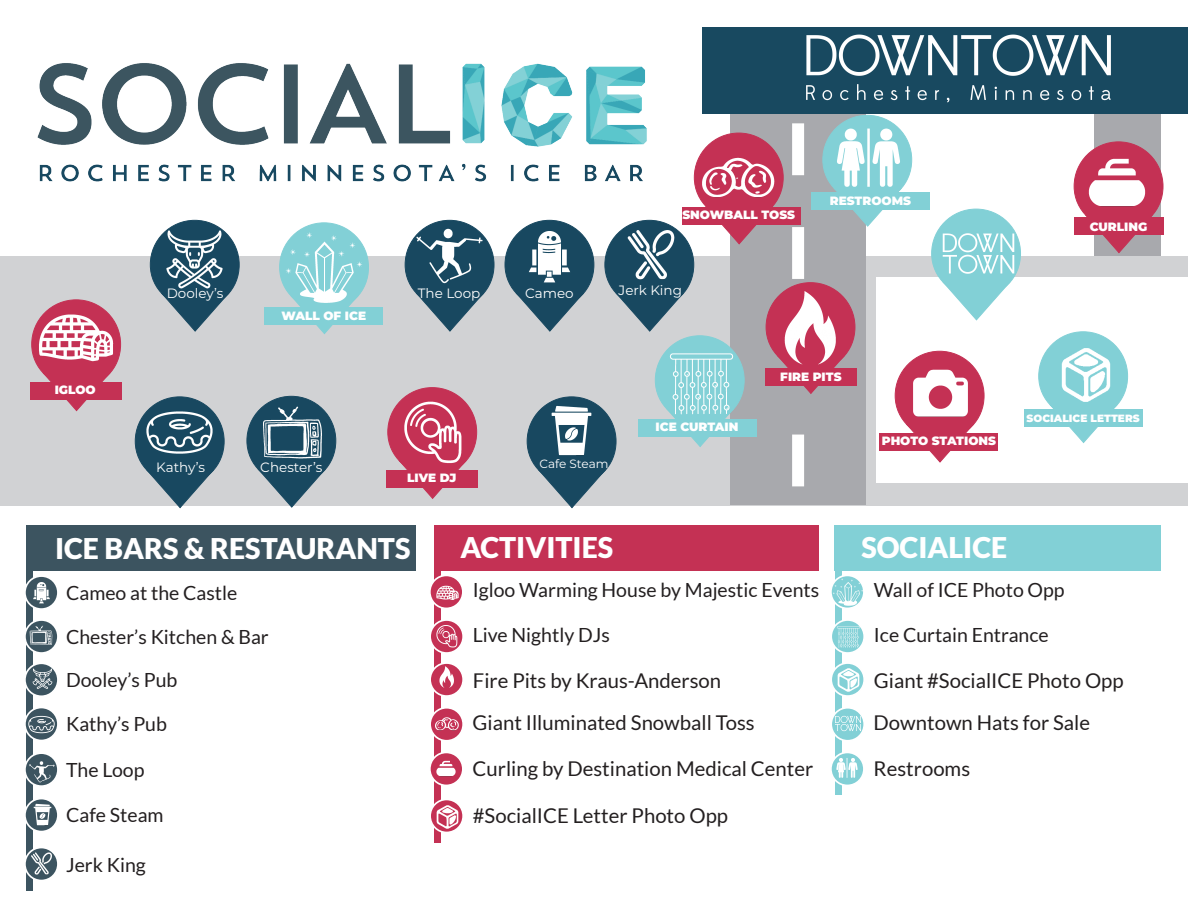
<style>
.page{position:relative;width:1188px;height:918px;background:#fff}
.page>*{position:absolute;margin:0;border:0;box-sizing:border-box;transform-origin:0 0}
.t1{font:900 28.5px "Lato";color:#fff}
.t2{font:20.4px "Lato";color:#231f20}
.t3{font:19.5px "Lato";color:#231f20}
.t4{font:13.5px "Montserrat";color:#fff}
.t5{font:900 12px "Montserrat";color:#fff}
.t6{font:12px "Montserrat";letter-spacing:-.01em;color:#fff}
.t7{font:900 10.5px "Montserrat";color:#fff}
</style>
<div class="page">
<img style="left:0;top:63px;width:730px;height:194px">
<div style="left:434px;top:528px;width:7px;height:315px;background:#c43154"></div>
<div style="left:835px;top:526px;width:7px;height:269px;background:#82d0d6"></div>
<div style="left:429px;top:619px;width:35px;height:35px;border:2px solid #fff;border-radius:50%"></div>
<svg style="left:831px;top:620px;width:33px;height:33px"></svg>
<div style="left:830px;top:619px;width:35px;height:35px;border:2px solid #fff;border-radius:50%"></div>
<svg style="left:430px;top:663px;width:33px;height:33px"></svg>
<div style="left:429px;top:662px;width:35px;height:35px;border:2px solid #fff;border-radius:50%"></div>
<div style="left:830px;top:662px;width:35px;height:35px;border:2px solid #fff;border-radius:50%"></div>
<svg style="left:430px;top:708px;width:33px;height:33px"></svg>
<div style="left:429px;top:707px;width:35px;height:35px;border:2px solid #fff;border-radius:50%"></div>
<svg style="left:831px;top:708px;width:33px;height:33px"></svg>
<div style="left:830px;top:707px;width:35px;height:35px;border:2px solid #fff;border-radius:50%"></div>
<svg style="left:430px;top:752px;width:33px;height:33px"></svg>
<div style="left:429px;top:752px;width:35px;height:34px;border:2px solid #fff;border-radius:50%"></div>
<svg style="left:831px;top:752px;width:33px;height:33px"></svg>
<div style="left:830px;top:752px;width:35px;height:34px;border:2px solid #fff;border-radius:50%"></div>
<div style="left:429px;top:799px;width:35px;height:34px;border:2px solid #fff;border-radius:50%"></div>
<img style="left:434px;top:666px;width:26px;height:26px">
<img style="left:434px;top:712px;width:26px;height:27px">
<img style="left:433px;top:757px;width:27px;height:27px">
<img style="left:431px;top:800px;width:33px;height:33px">
<img style="left:832px;top:664px;width:33px;height:33px">
<div style="left:434px;top:526px;width:384px;height:45px;background:#c43154"></div>
<svg style="left:430px;top:575px;width:33px;height:33px"></svg>
<div style="left:429px;top:575px;width:35px;height:34px;border:2px solid #fff;border-radius:50%"></div>
<div style="left:830px;top:575px;width:35px;height:34px;border:2px solid #fff;border-radius:50%"></div>
<div style="left:1094px;top:38px;width:67px;height:229px;background:#a8a9ad"></div>
<div style="left:0;top:257px;width:1188px;height:249px;background:#d1d2d4"></div>
<svg style="left:423px;top:488px;width:20px;height:11px"></svg>
<div style="left:730px;top:110px;width:136px;height:394px;background:#a8a9ad"></div>
<div style="left:877px;top:277px;width:311px;height:206px;background:#fff"></div>
<div style="left:605px;top:220px;width:89px;height:88px;background:#184860;border-radius:50%"></div>
<div style="left:150px;top:220px;width:89px;height:88px;background:#184860;border-radius:50%"></div>
<svg style="left:166px;top:299px;width:58px;height:33px"></svg>
<svg style="left:269px;top:482px;width:46px;height:26px"></svg>
<div style="left:527px;top:397px;width:89px;height:87px;background:#184860;border-radius:50%"></div>
<svg style="left:538px;top:470px;width:68px;height:38px"></svg>
<svg style="left:316px;top:325px;width:17px;height:9px"></svg>
<div style="left:1039px;top:332px;width:89px;height:87px;background:#82d0d6;border-radius:50%"></div>
<svg style="left:1069px;top:427px;width:29px;height:16px"></svg>
<svg style="left:154px;top:479px;width:52px;height:29px"></svg>
<div style="left:505px;top:220px;width:89px;height:88px;background:#184860;border-radius:50%"></div>
<svg style="left:515px;top:293px;width:69px;height:39px"></svg>
<div style="left:405px;top:220px;width:89px;height:88px;background:#184860;border-radius:50%"></div>
<svg style="left:421px;top:299px;width:58px;height:33px"></svg>
<img style="left:1011px;top:231px;width:5px;height:45px">
<div style="left:702px;top:27px;width:486px;height:86px;background:#184960"></div>
<img style="left:806px;top:34px;width:305px;height:69px">
<svg style="left:42px;top:372px;width:69px;height:39px"></svg>
<div style="left:1074px;top:142px;width:89px;height:87px;background:#c43154;border-radius:50%"></div>
<svg style="left:1103px;top:235px;width:32px;height:18px"></svg>
<img style="left:1076px;top:148px;width:82px;height:69px">
<img style="left:842px;top:120px;width:51px;height:3px">
<img style="left:834px;top:756px;width:27px;height:26px">
<img style="left:1047px;top:337px;width:78px;height:72px">
<div style="left:387px;top:470px;width:91px;height:18px;background:#c43154"></div>
<div style="left:30px;top:382px;width:91px;height:18px;background:#c43154"></div>
<div style="left:1074px;top:217px;width:89px;height:18px;background:#c43154"></div>
<div style="left:1024px;top:409px;width:119px;height:18px;background:#82d0d6"></div>
<div style="left:835px;top:526px;width:326px;height:45px;background:#82d0d6"></div>
<img style="left:529px;top:231px;width:41px;height:52px">
<img style="left:249px;top:395px;width:87px;height:87px">
<img style="left:160px;top:230px;width:70px;height:69px">
<img style="left:139px;top:398px;width:82px;height:81px">
<img style="left:412px;top:224px;width:75px;height:75px">
<img style="left:541px;top:405px;width:61px;height:51px">
<img style="left:31px;top:299px;width:90px;height:71px">
<div style="left:26px;top:526px;width:390px;height:45px;background:#3c5460"></div>
<div style="left:26px;top:526px;width:7px;height:365px;background:#3c5460"></div>
<svg style="left:25px;top:576px;width:33px;height:33px"></svg>
<div style="left:24px;top:575px;width:35px;height:35px;border:2px solid #fff;border-radius:50%"></div>
<svg style="left:25px;top:708px;width:33px;height:33px"></svg>
<div style="left:24px;top:707px;width:35px;height:34px;border:2px solid #fff;border-radius:50%"></div>
<div style="left:24px;top:619px;width:35px;height:35px;border:2px solid #fff;border-radius:50%"></div>
<svg style="left:25px;top:753px;width:33px;height:33px"></svg>
<div style="left:24px;top:752px;width:35px;height:35px;border:2px solid #fff;border-radius:50%"></div>
<svg style="left:25px;top:663px;width:33px;height:33px"></svg>
<div style="left:24px;top:662px;width:35px;height:35px;border:2px solid #fff;border-radius:50%"></div>
<svg style="left:25px;top:799px;width:33px;height:33px"></svg>
<div style="left:24px;top:798px;width:35px;height:34px;border:2px solid #fff;border-radius:50%"></div>
<svg style="left:25px;top:848px;width:33px;height:33px"></svg>
<div style="left:24px;top:847px;width:35px;height:34px;border:2px solid #fff;border-radius:50%"></div>
<img style="left:29px;top:582px;width:25px;height:24px">
<img style="left:25px;top:621px;width:32px;height:33px">
<img style="left:30px;top:669px;width:24px;height:24px">
<img style="left:25px;top:711px;width:33px;height:30px">
<img style="left:27px;top:759px;width:29px;height:28px">
<img style="left:29px;top:804px;width:26px;height:26px">
<img style="left:434px;top:581px;width:26px;height:21px">
<img style="left:386px;top:388px;width:91px;height:92px">
<img style="left:429px;top:621px;width:33px;height:33px">
<img style="left:279px;top:229px;width:89px;height:78px">
<svg style="left:615px;top:123px;width:396px;height:363px"></svg>
<img style="left:662px;top:350px;width:78px;height:69px">
<div style="left:811px;top:192px;width:119px;height:18px;background:#82d0d6"></div>
<div style="left:638px;top:419px;width:118px;height:18px;background:#82d0d6"></div>
<div style="left:264px;top:307px;width:119px;height:18px;background:#82d0d6"></div>
<img style="left:834px;top:716px;width:27px;height:16px">
<img style="left:835px;top:625px;width:27px;height:27px">
<img style="left:830px;top:577px;width:35px;height:32px">
<img style="left:29px;top:853px;width:25px;height:26px">
<p class="t5" style="left:55px;top:381px;width:43px">IGLOO</p>
<p class="t4" style="left:167px;top:284px;width:58px">Dooley’s</p>
<p class="t5" style="left:281px;top:306px;width:86px">WALL OF ICE</p>
<p class="t4" style="left:156px;top:458px;width:50px">Kathy’s</p>
<p class="t4" style="left:260px;top:458px;width:64px">Chester’s</p>
<p class="t5" style="left:682px;top:206px;width:114px">SNOWBALL TOSS</p>
<p class="t4" style="left:418px;top:284px;width:64px">The Loop</p>
<p class="t4" style="left:525px;top:284px;width:50px">Cameo</p>
<p class="t4" style="left:619px;top:281px;width:65px">Jerk King</p>
<p class="t5" style="left:830px;top:191px;width:83px">RESTROOMS</p>
<p class="t5" style="left:407px;top:469px;width:51px">LIVE DJ</p>
<p class="t6" style="left:540px;top:455px;width:70px">Cafe Steam</p>
<p class="t5" style="left:656px;top:418px;width:84px">ICE CURTAIN</p>
<p class="t5" style="left:780px;top:368px;width:63px">FIRE PITS</p>
<p class="t5" style="left:882px;top:432px;width:116px">PHOTO STATIONS</p>
<p class="t5" style="left:1090px;top:218px;width:59px">CURLING</p>
<p class="t7" style="left:1027px;top:410px;width:115px">SOCIALICE LETTERS</p>
<p class="t1" style="left:55px;top:532px;width:357px">ICE BARS &amp; RESTAURANTS</p>
<p class="t1" style="left:460px;top:531px;width:154px">ACTIVITIES</p>
<p class="t1" style="left:861px;top:531px;width:147px">SOCIALICE</p>
<p class="t3" style="left:66px;top:582px;width:173px">Cameo at the Castle</p>
<p class="t3" style="left:66px;top:626px;width:204px">Chester’s Kitchen &amp; Bar</p>
<p class="t3" style="left:66px;top:669px;width:113px">Dooley’s Pub</p>
<p class="t3" style="left:66px;top:714px;width:102px">Kathy’s Pub</p>
<p class="t3" style="left:66px;top:759px;width:80px">The Loop</p>
<p class="t3" style="left:66px;top:804px;width:99px">Cafe Steam</p>
<p class="t3" style="left:66px;top:854px;width:81px">Jerk King</p>
<p class="t3" style="left:473px;top:579px;width:348px">Igloo Warming House by Majestic Events</p>
<p class="t3" style="left:874px;top:579px;width:192px">Wall of ICE Photo Opp</p>
<p class="t3" style="left:473px;top:624px;width:139px">Live Nightly DJs</p>
<p class="t3" style="left:874px;top:624px;width:176px">Ice Curtain Entrance</p>
<p class="t2" style="left:473px;top:669px;width:250px">Fire Pits by Kraus-Anderson</p>
<p class="t2" style="left:874px;top:669px;width:251px">Giant #SocialICE Photo Opp</p>
<p class="t2" style="left:473px;top:711px;width:284px">Giant Illuminated Snowball Toss</p>
<p class="t2" style="left:874px;top:711px;width:218px">Downtown Hats for Sale</p>
<p class="t2" style="left:473px;top:757px;width:342px">Curling by Destination Medical Center</p>
<p class="t2" style="left:874px;top:757px;width:98px">Restrooms</p>
<p class="t2" style="left:473px;top:804px;width:257px">#SocialICE Letter Photo Opp</p>
</div>
